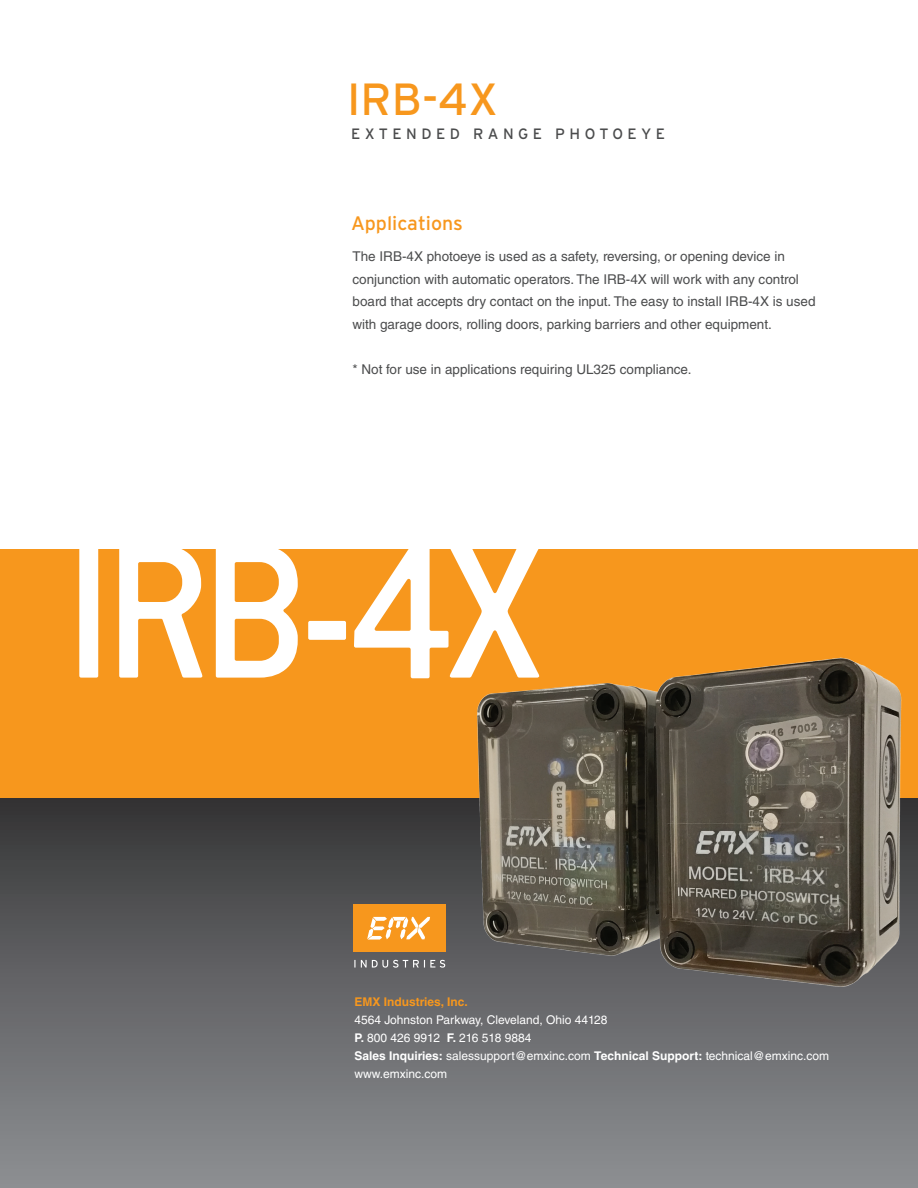
<style>
.page{position:relative;width:918px;height:1188px;background:#fff}
.page>*{position:absolute;margin:0;border:0;box-sizing:border-box;transform-origin:0 0}
.t1{font:500 210px "Conduit OSITC";color:#fff}
.t2{font:45px "Interstate";color:#f7971d}
.t3{font:19.5px "Interstate";color:#f7971d}
.t4{font:15px "Interstate";letter-spacing:.3em;color:#4b4c4d}
.t5{font:13.5px/22.5px "Helvetica LT Std";color:#4b4c4d}
.t6{font:12px/18px "Helvetica LT Std";color:#fff}
.t7{font:700 12px "Helvetica LT Std";color:#f7971d}
.s1{font-weight:700}
</style>
<div class="page">
<div style="left:0;top:783px;width:918px;height:405px;background:linear-gradient(to bottom,#333334,#909295)"></div>
<div style="left:0;top:550px;width:918px;height:248px;background:#f7971d"></div>
<div style="left:353px;top:904px;width:93px;height:48px;background:#f7971d"></div>
<svg style="left:354px;top:960px;width:91px;height:8px"></svg>
<svg style="left:367px;top:917px;width:63px;height:23px"></svg>
<img style="left:467px;top:657px;width:443px;height:337px">
<h2 class="t2" style="left:347px;top:74px;width:152px">IRB-4X</h2>
<p class="t4" style="left:351px;top:125px;width:316px">EXTENDED RANGE PHOTOEYE</p>
<h3 class="t3" style="left:351px;top:212px;width:114px">Applications</h3>
<p class="t5" style="left:352px;top:245px;width:465px">The IRB-4X photoeye is used as a safety, reversing, or opening device in conjunction with automatic operators. The IRB-4X will work with any control board that accepts dry contact on the input. The easy to install IRB-4X is used with garage doors, rolling doors, parking barriers and other equipment.</p>
<p class="t5" style="left:352px;top:358px;width:341px">* Not for use in applications requiring UL325 compliance.</p>
<h1 class="t1" style="left:64px;top:485px;width:481px">IRB- X</h1>
<h1 class="t1" style="left:346px;top:455px;width:109px">4</h1>
<p class="t7" style="left:354px;top:994px;width:115px">EMX Industries, Inc.</p>
<p class="t6" style="left:354px;top:1011px;width:476px">4564 Johnston Parkway, Cleveland, Ohio 44128<br><span class="s1">P.</span> 800 426 9912 <span class="s1">F.</span> 216 518 9884<br><span class="s1">Sales Inquiries:</span> salessupport@emxinc.com <span class="s1">Technical Support:</span> technical@emxinc.com www.emxinc.com</p>
</div>
